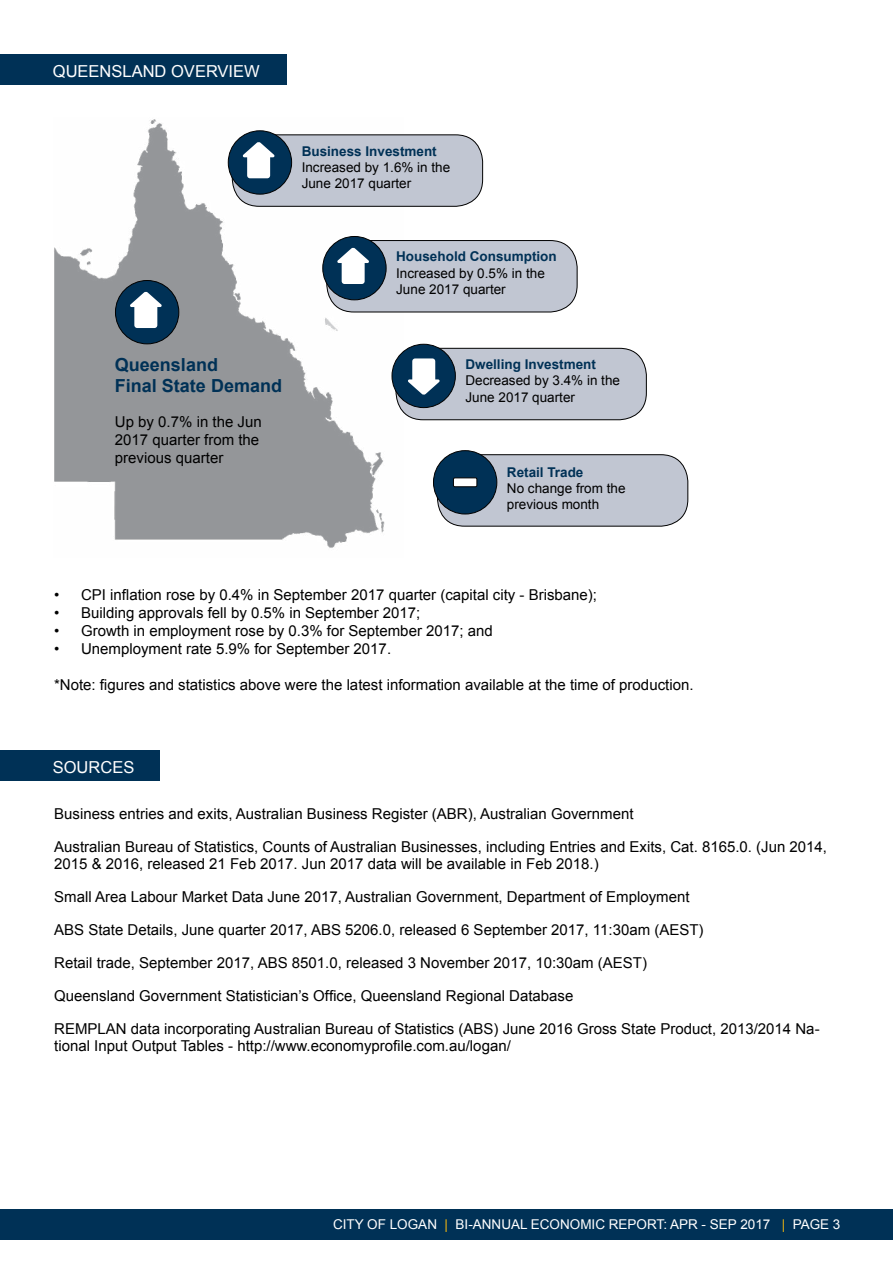
<style>
.page{position:relative;width:893px;height:1263px;background:#fff}
.page>*{position:absolute;margin:0;border:0;box-sizing:border-box;transform-origin:0 0}
.t1{font:700 18px/21.6px "Arial";color:#003156}
.t2{font:16.5px "Arial";color:#fff}
.t3{font:15px/18px "Arial";color:#000}
.t4{font:13.5px/16.2px "Arial";color:#000}
.t5{font:700 13.5px "Arial";color:#003156}
.t6{font:13.5px "Arial";color:#fff}
.s1{color:#eeb310}
</style>
<div class="page">
<div style="left:0;top:1209px;width:893px;height:31px;background:#003156"></div>
<div style="left:0;top:54px;width:287px;height:31px;background:#003156"></div>
<img style="left:54px;top:119px;width:349px;height:429px">
<div style="left:232px;top:135px;width:251px;height:71px;background:#c1c6d2;border-radius:27px"></div>
<div style="left:232px;top:135px;width:251px;height:71px;border:1px solid #000;border-radius:27px"></div>
<div style="left:228px;top:131px;width:64px;height:63px;background:#003156;border-radius:50%"></div>
<div style="left:228px;top:131px;width:64px;height:63px;border:1px solid #000;border-radius:50%"></div>
<svg style="left:243px;top:142px;width:31px;height:36px"></svg>
<div style="left:115px;top:280px;width:64px;height:64px;background:#003156;border-radius:50%"></div>
<div style="left:115px;top:280px;width:64px;height:64px;border:1px solid #000;border-radius:50%"></div>
<svg style="left:130px;top:292px;width:32px;height:36px"></svg>
<div style="left:438px;top:455px;width:250px;height:71px;background:#c1c6d2;border-radius:27px"></div>
<div style="left:437px;top:454px;width:251px;height:72px;border:1px solid #000;border-radius:27px"></div>
<div style="left:433px;top:451px;width:64px;height:63px;background:#003156;border-radius:50%"></div>
<div style="left:433px;top:450px;width:64px;height:64px;border:1px solid #000;border-radius:50%"></div>
<div style="left:396px;top:348px;width:250px;height:72px;background:#c1c6d2;border-radius:27px"></div>
<div style="left:396px;top:348px;width:250px;height:72px;border:1px solid #000;border-radius:27px"></div>
<div style="left:392px;top:344px;width:63px;height:64px;background:#003156;border-radius:50%"></div>
<div style="left:392px;top:344px;width:64px;height:64px;border:1px solid #000;border-radius:50%"></div>
<svg style="left:408px;top:358px;width:32px;height:37px"></svg>
<div style="left:327px;top:241px;width:250px;height:71px;background:#c1c6d2;border-radius:27px"></div>
<div style="left:327px;top:240px;width:250px;height:72px;border:1px solid #000;border-radius:27px"></div>
<div style="left:323px;top:236px;width:63px;height:64px;background:#003156;border-radius:50%"></div>
<div style="left:323px;top:236px;width:63px;height:64px;border:1px solid #000;border-radius:50%"></div>
<svg style="left:337px;top:248px;width:32px;height:36px"></svg>
<div style="left:0;top:750px;width:160px;height:31px;background:#003156"></div>
<div style="left:453px;top:478px;width:24px;height:9px;background:#fff;border-radius:2px"></div>
<div style="left:453px;top:478px;width:24px;height:9px;border:1px solid #000;border-radius:2px"></div>
<p class="t2" style="left:53px;top:60px;width:208px">QUEENSLAND OVERVIEW</p>
<p class="t5" style="left:302px;top:142px;width:137px">Business Investment</p>
<p class="t4" style="left:302px;top:159px;width:150px">Increased by 1.6% in the<br>June 2017 quarter</p>
<p class="t5" style="left:396px;top:248px;width:162px">Household Consumption</p>
<p class="t4" style="left:396px;top:265px;width:150px">Increased by 0.5% in the<br>June 2017 quarter</p>
<p class="t1" style="left:115px;top:354px;width:169px">Queensland<br>Final State Demand</p>
<p class="t3" style="left:115px;top:412px;width:148px">Up by 0.7% in the Jun<br>2017 quarter from the previous quarter</p>
<p class="t5" style="left:465px;top:355px;width:132px">Dwelling Investment</p>
<p class="t4" style="left:465px;top:373px;width:156px">Decreased by 3.4% in the<br>June 2017 quarter</p>
<p class="t5" style="left:507px;top:463px;width:78px">Retail Trade</p>
<p class="t4" style="left:507px;top:481px;width:120px">No change from the previous month</p>
<p class="t3" style="left:54px;top:585px;width:545px">• CPI inflation rose by 0.4% in September 2017 quarter (capital city - Brisbane);</p>
<p class="t3" style="left:54px;top:603px;width:368px">• Building approvals fell by 0.5% in September 2017;</p>
<p class="t3" style="left:54px;top:621px;width:440px">• Growth in employment rose by 0.3% for September 2017; and</p>
<p class="t3" style="left:54px;top:639px;width:339px">• Unemployment rate 5.9% for September 2017.</p>
<p class="t3" style="left:54px;top:675px;width:641px">*Note: figures and statistics above were the latest information available at the time of production.</p>
<p class="t2" style="left:53px;top:756px;width:83px">SOURCES</p>
<p class="t3" style="left:54px;top:805px;width:581px">Business entries and exits, Australian Business Register (ABR), Australian Government</p>
<p class="t3" style="left:54px;top:839px;width:774px;line-height:16.5px">Australian Bureau of Statistics, Counts of Australian Businesses, including Entries and Exits, Cat. 8165.0. (Jun 2014,<br>2015 &amp; 2016, released 21 Feb 2017. Jun 2017 data will be available in Feb 2018.)</p>
<p class="t3" style="left:54px;top:888px;width:637px">Small Area Labour Market Data June 2017, Australian Government, Department of Employment</p>
<p class="t3" style="left:54px;top:921px;width:651px">ABS State Details, June quarter 2017, ABS 5206.0, released 6 September 2017, 11:30am (AEST)</p>
<p class="t3" style="left:54px;top:954px;width:594px">Retail trade, September 2017, ABS 8501.0, released 3 November 2017, 10:30am (AEST)</p>
<p class="t3" style="left:54px;top:987px;width:521px">Queensland Government Statistician’s Office, Queensland Regional Database</p>
<p class="t3" style="left:54px;top:1021px;width:767px;line-height:16.5px">REMPLAN data incorporating Australian Bureau of Statistics (ABS) June 2016 Gross State Product, 2013/2014 Na&shy;tional Input Output Tables - http://www.economyprofile.com.au/logan/</p>
<p class="t6" style="left:333px;top:1216px;width:509px">CITY OF LOGAN <span class="s1">|</span> BI-ANNUAL ECONOMIC REPORT: APR - SEP 2017 <span class="s1">|</span> PAGE 3</p>
</div>
